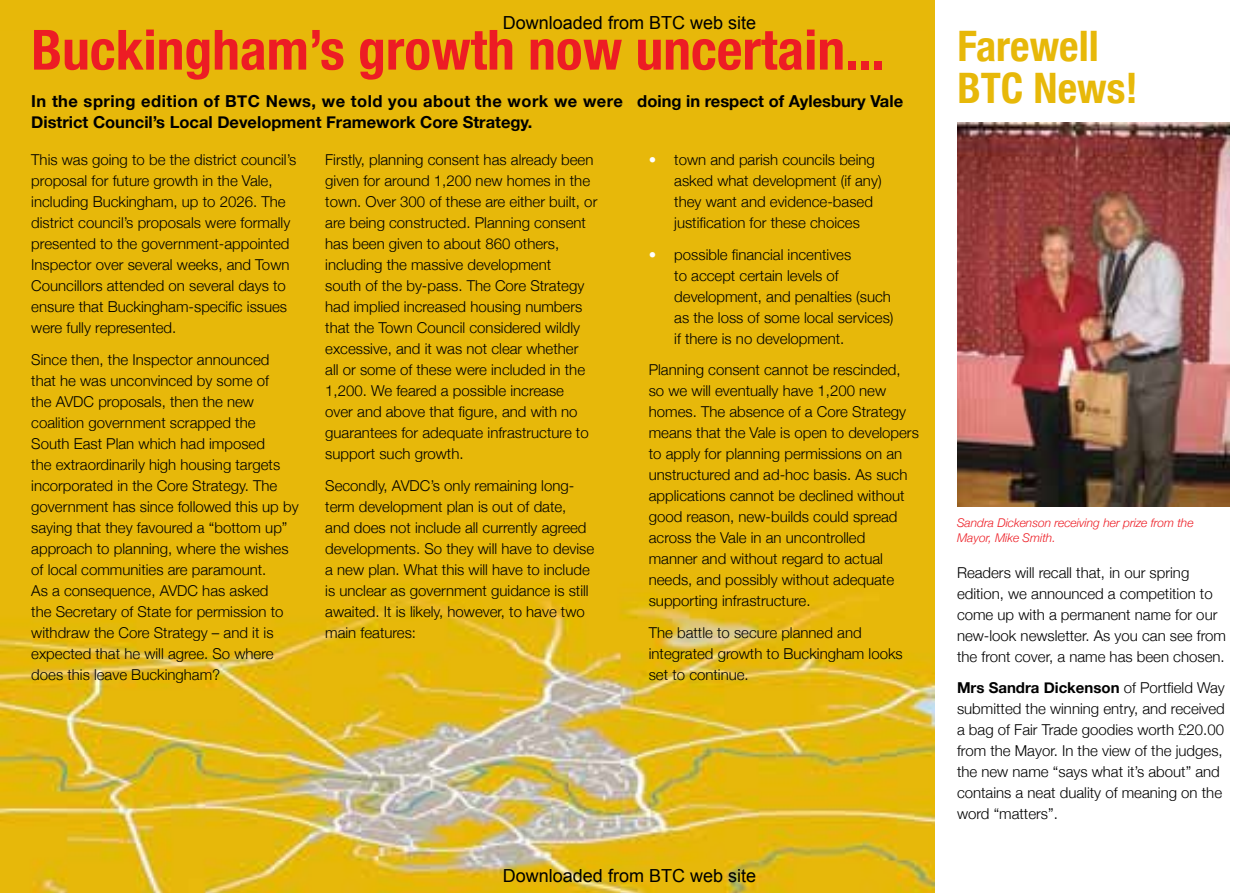
<style>
.page{position:relative;width:1259px;height:893px;background:#fff}
.page>*{position:absolute;margin:0;border:0;box-sizing:border-box;transform-origin:0 0}
.t1{font:700 condensed 55.5px "Helvetica Neue";color:#ed1c24}
.t2{font:700 condensed 42px/42px "Helvetica Neue";color:#e7b809}
.t3{font:18px "Arial";color:#000}
.t4{font:700 16.5px/21px "Helvetica Neue";color:#000}
.t5{font:300 15px/21px "Helvetica Neue";color:#000}
.t6{font:italic 300 12px/15px "Helvetica Neue";color:#ed1c24}
.s1{color:#fff}
.s2{font-weight:700}
</style>
<div class="page">
<div style="left:0;top:0;width:934px;height:893px;background:#e7b809"></div>
<img style="left:0;top:593px;width:934px;height:300px">
<img style="left:957px;top:123px;width:272px;height:384px">
<p class="t3" style="left:503px;top:11px;width:255px">Downloaded from BTC web site</p>
<h1 class="t1" style="left:31px;top:16px;width:855px">Buckingham’s growth now uncertain...</h1>
<p class="t4" style="left:31px;top:90px;width:873px">In the spring edition of BTC News, we told you about the work we were doing in respect of Aylesbury Vale<br>District Council’s Local Development Framework Core Strategy.</p>
<p class="t5" style="left:31px;top:149px;width:267px">This was going to be the district council’s proposal for future growth in the Vale, including Buckingham, up to 2026. The district council’s proposals were formally presented to the government-appointed Inspector over several weeks, and Town Councillors attended on several days to ensure that Buckingham-specific issues were fully represented.</p>
<p class="t5" style="left:31px;top:348px;width:269px">Since then, the Inspector announced<br>that he was unconvinced by some of<br>the AVDC proposals, then the new coalition government scrapped the<br>South East Plan which had imposed<br>the extraordinarily high housing targets incorporated in the Core Strategy. The government has since followed this up by saying that they favoured a “bottom up” approach to planning, where the wishes of local communities are paramount.<br>As a consequence, AVDC has asked<br>the Secretary of State for permission to withdraw the Core Strategy – and it is expected that he will agree. So where does this leave Buckingham?</p>
<p class="t5" style="left:325px;top:149px;width:274px">Firstly, planning consent has already been given for around 1,200 new homes in the town. Over 300 of these are either built, or are being constructed. Planning consent has been given to about 860 others, including the massive development<br>south of the by-pass. The Core Strategy had implied increased housing numbers that the Town Council considered wildly excessive, and it was not clear whether<br>all or some of these were included in the 1,200. We feared a possible increase<br>over and above that figure, and with no guarantees for adequate infrastructure to support such growth.</p>
<p class="t5" style="left:325px;top:474px;width:270px">Secondly, AVDC’s only remaining long&shy;term development plan is out of date, and does not include all currently agreed developments. So they will have to devise a new plan. What this will have to include is unclear as government guidance is still awaited. It is likely, however, to have two main features:</p>
<p class="t5" style="left:674px;top:149px;width:209px;text-indent:-26px"><span class="s1">•</span> town and parish councils being asked what development (if any) they want and evidence-based justification for these choices</p>
<p class="t5" style="left:674px;top:243px;width:221px;text-indent:-26px"><span class="s1">•</span> possible financial incentives<br>to accept certain levels of development, and penalties (such as the loss of some local services) if there is no development.</p>
<p class="t5" style="left:649px;top:359px;width:272px">Planning consent cannot be rescinded, so we will eventually have 1,200 new homes. The absence of a Core Strategy means that the Vale is open to developers to apply for planning permissions on an unstructured and ad-hoc basis. As such applications cannot be declined without good reason, new-builds could spread across the Vale in an uncontrolled<br>manner and without regard to actual needs, and possibly without adequate supporting infrastructure.</p>
<p class="t5" style="left:649px;top:621px;width:255px">The battle to secure planned and integrated growth to Buckingham looks set to continue.</p>
<p class="t3" style="left:503px;top:864px;width:255px">Downloaded from BTC web site</p>
<h2 class="t2" style="left:957px;top:25px;width:182px">Farewell<br>BTC News!</h2>
<p class="t6" style="left:957px;top:515px;width:238px">Sandra Dickenson receiving her prize from the<br>Mayor, Mike Smith.</p>
<p class="t5" style="left:957px;top:561px;width:270px">Readers will recall that, in our spring edition, we announced a competition to come up with a permanent name for our new-look newsletter. As you can see from the front cover, a name has been chosen.</p>
<p class="t5" style="left:957px;top:677px;width:269px"><span class="s2">Mrs Sandra Dickenson</span> of Portfield Way submitted the winning entry, and received a bag of Fair Trade goodies worth £20.00 from the Mayor. In the view of the judges, the new name “says what it’s about” and contains a neat duality of meaning on the word “matters”.</p>
</div>
